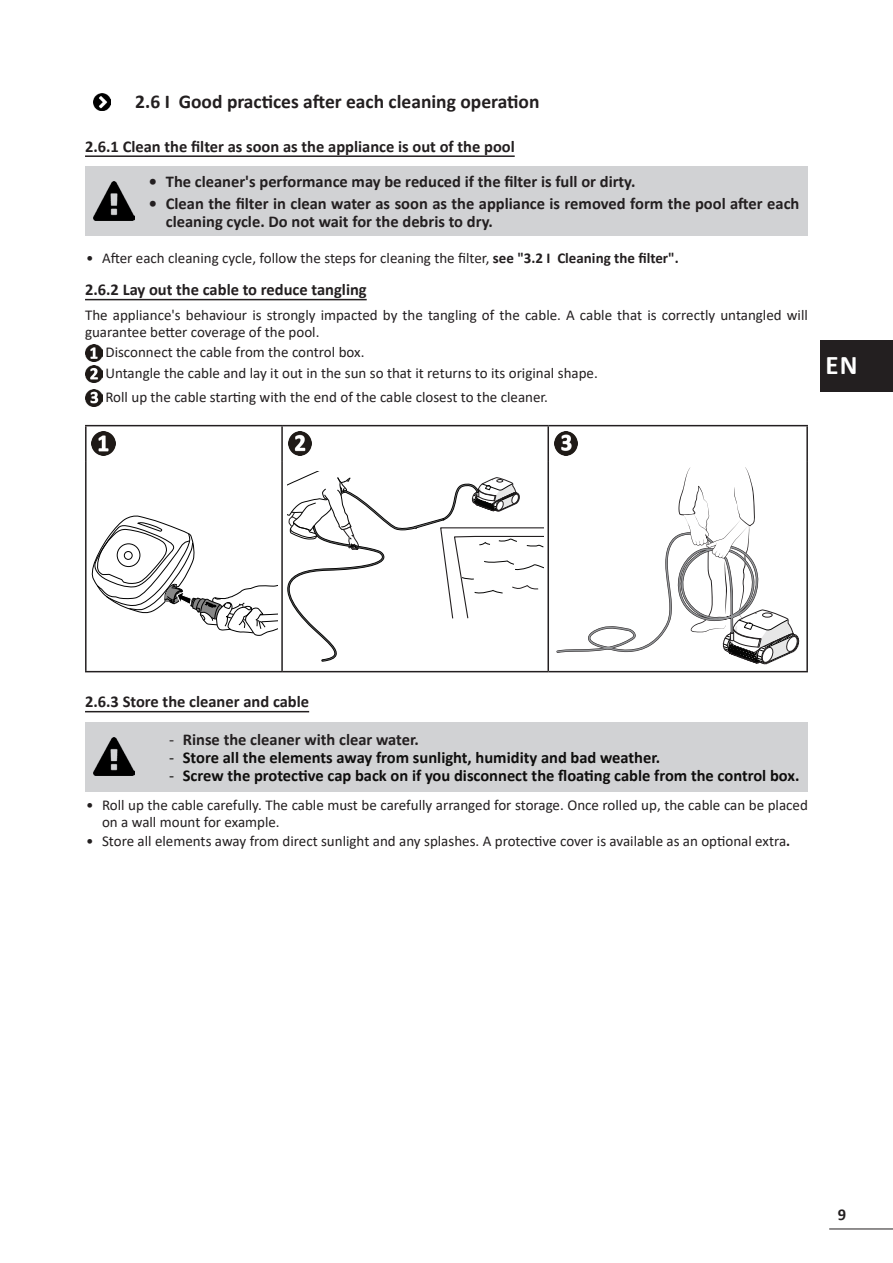
<style>
.page{position:relative;width:893px;height:1263px;background:#fff}
.page>*{position:absolute;margin:0;border:0;box-sizing:border-box;transform-origin:0 0}
.t1{font:700 27px "Calibri";color:#fff}
.Titre_2{font:700 19.5px "Calibri";color:#231f20}
.Titre_3{font:700 16.5px/18px "Calibri";color:#231f20}
.t2{font:700 16.5px "Calibri";color:#0f0e0d}
.Texte_Normal{font:15px/16.5px "Calibri";color:#231f20}
.s1{font-weight:700}
.s2{font-weight:400}
</style>
<div class="page">
<hr style="left:829px;top:1228px;width:64px;height:1px;background:#231f20">
<hr style="left:85px;top:155px;width:430px;height:2px;background:#231f20">
<hr style="left:85px;top:299px;width:282px;height:1px;background:#231f20">
<hr style="left:85px;top:711px;width:224px;height:1px;background:#231f20">
<img style="left:94px;top:94px;width:17px;height:17px">
<div style="left:85px;top:166px;width:55px;height:70px;background:#d1d2d4"></div>
<div style="left:140px;top:166px;width:668px;height:70px;background:#d1d2d4"></div>
<img style="left:94px;top:182px;width:41px;height:38px">
<img style="left:85px;top:345px;width:17px;height:17px">
<img style="left:85px;top:365px;width:17px;height:17px">
<img style="left:85px;top:389px;width:17px;height:17px">
<hr style="left:85px;top:425px;width:197px;height:1px;background:#231f20">
<hr style="left:85px;top:426px;width:2px;height:35px;background:#231f20">
<hr style="left:282px;top:425px;width:266px;height:1px;background:#231f20">
<hr style="left:281px;top:426px;width:2px;height:35px;background:#231f20">
<hr style="left:548px;top:425px;width:260px;height:1px;background:#231f20">
<hr style="left:547px;top:426px;width:2px;height:35px;background:#231f20">
<hr style="left:806px;top:426px;width:2px;height:35px;background:#231f20">
<hr style="left:85px;top:461px;width:2px;height:210px;background:#231f20">
<hr style="left:281px;top:461px;width:2px;height:210px;background:#231f20">
<hr style="left:547px;top:461px;width:2px;height:210px;background:#231f20">
<hr style="left:806px;top:461px;width:2px;height:210px;background:#231f20">
<hr style="left:85px;top:671px;width:197px;height:1px;background:#231f20">
<hr style="left:282px;top:671px;width:266px;height:1px;background:#231f20">
<hr style="left:548px;top:671px;width:260px;height:1px;background:#231f20">
<img style="left:92px;top:432px;width:23px;height:23px">
<img style="left:288px;top:432px;width:23px;height:23px">
<img style="left:554px;top:432px;width:24px;height:23px">
<svg style="left:91px;top:515px;width:186px;height:121px"></svg>
<div style="left:117px;top:544px;width:23px;height:23px;border:1px solid #000;border-radius:50%"></div>
<div style="left:124px;top:551px;width:8px;height:8px;background:#fff;border-radius:50%"></div>
<div style="left:124px;top:551px;width:8px;height:9px;border:1px solid #000;border-radius:50%"></div>
<svg style="left:287px;top:472px;width:256px;height:190px"></svg>
<svg style="left:556px;top:467px;width:243px;height:198px"></svg>
<div style="left:85px;top:722px;width:55px;height:69px;background:#d1d2d4"></div>
<div style="left:140px;top:722px;width:668px;height:69px;background:#d1d2d4"></div>
<img style="left:94px;top:737px;width:41px;height:39px">
<div style="left:821px;top:340px;width:72px;height:51px;background:#231f20"></div>
<p class="Titre_2" style="left:135px;top:88px;width:406px">2.6 I Good practices after each cleaning operation</p>
<p class="Titre_3" style="left:85px;top:137px;width:431px">2.6.1 Clean the filter as soon as the appliance is out of the pool</p>
<p class="Titre_3" style="left:149px;top:172px;width:488px">• The cleaner's performance may be reduced if the filter is full or dirty.</p>
<p class="Titre_3" style="left:166px;top:195px;width:635px;text-indent:-17px">• Clean the filter in clean water as soon as the appliance is removed form the pool after each cleaning cycle. Do not wait for the debris to dry.</p>
<p class="Texte_Normal" style="left:86px;top:249px;width:594px">• After each cleaning cycle, follow the steps for cleaning the filter, <span class="s1">see "3.2 I Cleaning the filter".</span></p>
<p class="Titre_3" style="left:85px;top:280px;width:283px">2.6.2 Lay out the cable to reduce tangling</p>
<p class="Texte_Normal" style="left:85px;top:306px;width:724px">The appliance's behaviour is strongly impacted by the tangling of the cable. A cable that is correctly untangled will guarantee better coverage of the pool.</p>
<p class="Texte_Normal" style="left:105px;top:344px;width:260px">Disconnect the cable from the control box.</p>
<p class="Texte_Normal" style="left:105px;top:364px;width:494px">Untangle the cable and lay it out in the sun so that it returns to its original shape.</p>
<p class="Texte_Normal" style="left:105px;top:388px;width:444px">Roll up the cable starting with the end of the cable closest to the cleaner.</p>
<h1 class="t1" style="left:825px;top:346px;width:34px">EN</h1>
<p class="Titre_3" style="left:85px;top:692px;width:226px">2.6.3 Store the cleaner and cable</p>
<p class="Titre_3" style="left:169px;top:730px;width:251px"><span class="s2">-</span> Rinse the cleaner with clear water.</p>
<p class="t2" style="left:169px;top:745px;width:492px"><span class="s2">-</span> Store all the elements away from sunlight, humidity and bad weather.</p>
<p class="t2" style="left:169px;top:763px;width:632px"><span class="s2">-</span> Screw the protective cap back on if you disconnect the floating cable from the control box.</p>
<p class="Texte_Normal" style="left:102px;top:797px;width:707px;text-indent:-16px">• Roll up the cable carefully. The cable must be carefully arranged for storage. Once rolled up, the cable can be placed on a wall mount for example.</p>
<p class="Texte_Normal" style="left:86px;top:833px;width:706px">• Store all elements away from direct sunlight and any splashes. A protective cover is available as an optional extra<span class="s1">.</span></p>
<p class="Titre_3" style="left:838px;top:1206px;width:10px">9</p>
</div>
